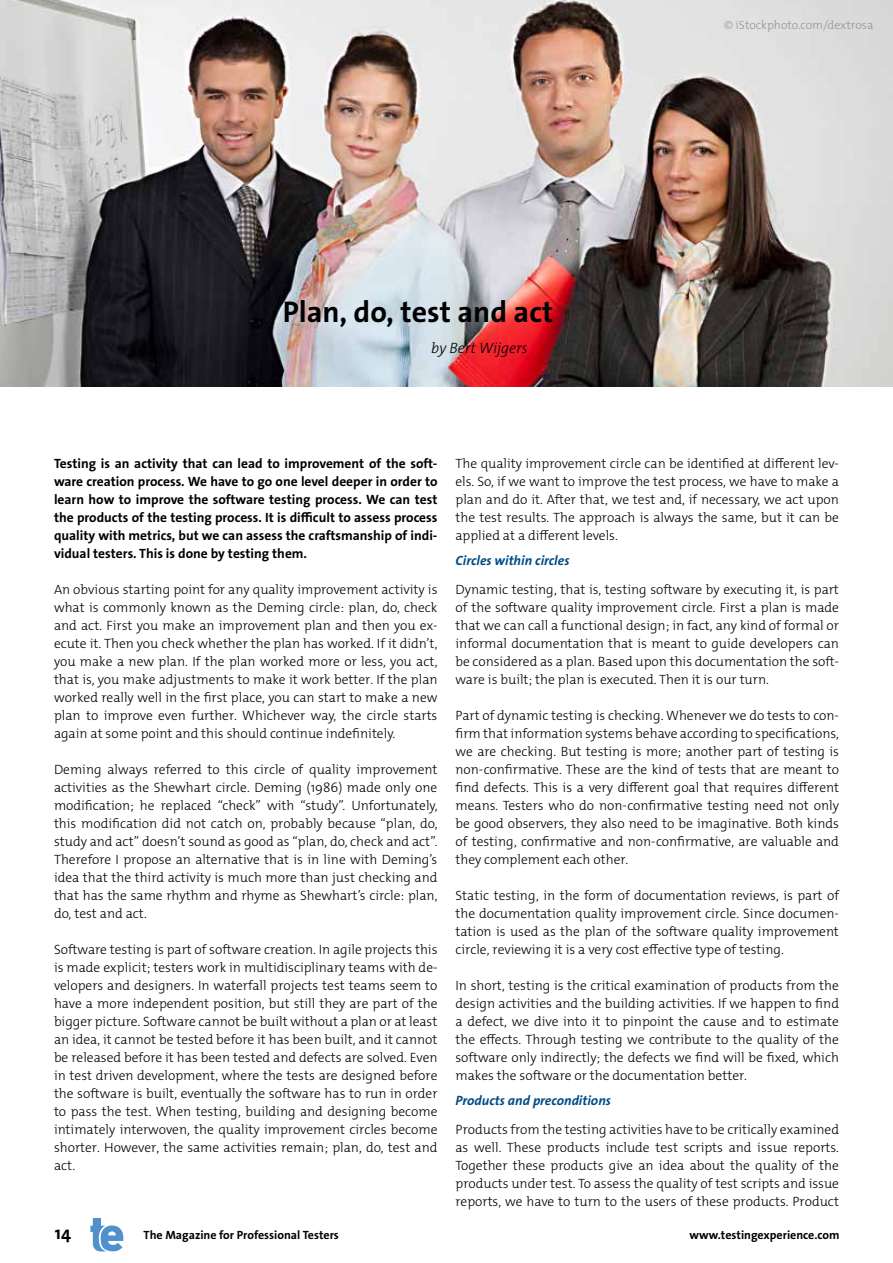
<style>
.page{position:relative;width:893px;height:1263px;background:#fff}
.page>*{position:absolute;margin:0;border:0;box-sizing:border-box;transform-origin:0 0}
.t1{font:700 30px "The Sans Os F";color:#000}
.t2{font:700 18px "The Sans Os F";color:#000}
.t3{font:italic 300 15px "The Mix Os F";color:#000}
.t4{font:300 13.5px/18px "The Mix Os F";color:#000;text-align:justify}
.t5{font:700 13.5px/18px "The Sans Os F";color:#000;text-align:justify}
.t6{font:italic 700 13.5px "The Sans Os F";color:#004b85}
.t7{font:700 12px "The Sans Os F";color:#000}
.t8{font:300 12px "The Mix Os F";color:#939598}
</style>
<div class="page">
<svg style="left:90px;top:1218px;width:33px;height:33px"></svg>
<img style="left:0;top:0;width:893px;height:387px">
<h1 class="t1" style="left:283px;top:293px;width:272px">Plan, do, test and act</h1>
<p class="t3" style="left:431px;top:339px;width:98px">by Bert Wijgers</p>
<p class="t8" style="left:724px;top:17px;width:151px">© iStockphoto.com/dextrosa</p>
<p class="t5" style="left:54px;top:455px;width:385px">Testing is an activity that can lead to improvement of the soft&shy;ware creation process. We have to go one level deeper in order to learn how to improve the software testing process. We can test the products of the testing process. It is difficult to assess process quality with metrics, but we can assess the craftsmanship of indi&shy;vidual testers. This is done by testing them.</p>
<p class="t4" style="left:54px;top:581px;width:385px">An obvious starting point for any quality improvement activity is what is commonly known as the Deming circle: plan, do, check and act. First you make an improvement plan and then you ex&shy;ecute it. Then you check whether the plan has worked. If it didn’t, you make a new plan. If the plan worked more or less, you act, that is, you make adjustments to make it work better. If the plan worked really well in the first place, you can start to make a new plan to improve even further. Whichever way, the circle starts again at some point and this should continue indefinitely.</p>
<p class="t4" style="left:54px;top:760px;width:385px">Deming always referred to this circle of quality improvement activities as the Shewhart circle. Deming (1986) made only one modification; he replaced “check” with “study”. Unfortunately, this modification did not catch on, probably because “plan, do, study and act” doesn’t sound as good as “plan, do, check and act”.<br>Therefore I propose an alternative that is in line with Deming’s idea that the third activity is much more than just checking and that has the same rhythm and rhyme as Shewhart’s circle: plan, do, test and act.</p>
<p class="t4" style="left:54px;top:940px;width:385px">Software testing is part of software creation. In agile projects this is made explicit; testers work in multidisciplinary teams with de&shy;velopers and designers. In waterfall projects test teams seem to have a more independent position, but still they are part of the bigger picture. Software cannot be built without a plan or at least an idea, it cannot be tested before it has been built, and it cannot be released before it has been tested and defects are solved. Even in test driven development, where the tests are designed before the software is built, eventually the software has to run in order to pass the test. When testing, building and designing become intimately interwoven, the quality improvement circles become shorter. However, the same activities remain; plan, do, test and act.</p>
<p class="t4" style="left:455px;top:454px;width:385px">The quality improvement circle can be identified at different lev&shy;els. So, if we want to improve the test process, we have to make a plan and do it. After that, we test and, if necessary, we act upon the test results. The approach is always the same, but it can be applied at a different levels.</p>
<p class="t6" style="left:455px;top:552px;width:115px">Circles within circles</p>
<p class="t4" style="left:455px;top:580px;width:385px">Dynamic testing, that is, testing software by executing it, is part of the software quality improvement circle. First a plan is made that we can call a functional design; in fact, any kind of formal or informal documentation that is meant to guide developers can be considered as a plan. Based upon this documentation the soft&shy;ware is built; the plan is executed. Then it is our turn.</p>
<p class="t4" style="left:455px;top:706px;width:385px">Part of dynamic testing is checking. Whenever we do tests to con&shy;firm that information systems behave according to specifications, we are checking. But testing is more; another part of testing is non-confirmative. These are the kind of tests that are meant to find defects. This is a very different goal that requires different means. Testers who do non-confirmative testing need not only be good observers, they also need to be imaginative. Both kinds of testing, confirmative and non-confirmative, are valuable and they complement each other.</p>
<p class="t4" style="left:455px;top:886px;width:385px">Static testing, in the form of documentation reviews, is part of the documentation quality improvement circle. Since documen&shy;tation is used as the plan of the software quality improvement circle, reviewing it is a very cost effective type of testing.</p>
<p class="t4" style="left:455px;top:976px;width:385px">In short, testing is the critical examination of products from the design activities and the building activities. If we happen to find a defect, we dive into it to pinpoint the cause and to estimate the effects. Through testing we contribute to the quality of the software only indirectly; the defects we find will be fixed, which makes the software or the documentation better.</p>
<p class="t6" style="left:455px;top:1092px;width:157px">Products and preconditions</p>
<p class="t4" style="left:455px;top:1120px;width:385px">Products from the testing activities have to be critically examined as well. These products include test scripts and issue reports.<br>Together these products give an idea about the quality of the products under test. To assess the quality of test scripts and issue reports, we have to turn to the users of these products. Product</p>
<h2 class="t2" style="left:55px;top:1221px;width:18px">14</h2>
<p class="t7" style="left:144px;top:1227px;width:197px">The Magazine for Professional Testers</p>
<p class="t7" style="left:690px;top:1227px;width:151px">www.testingexperience.com</p>
</div>
